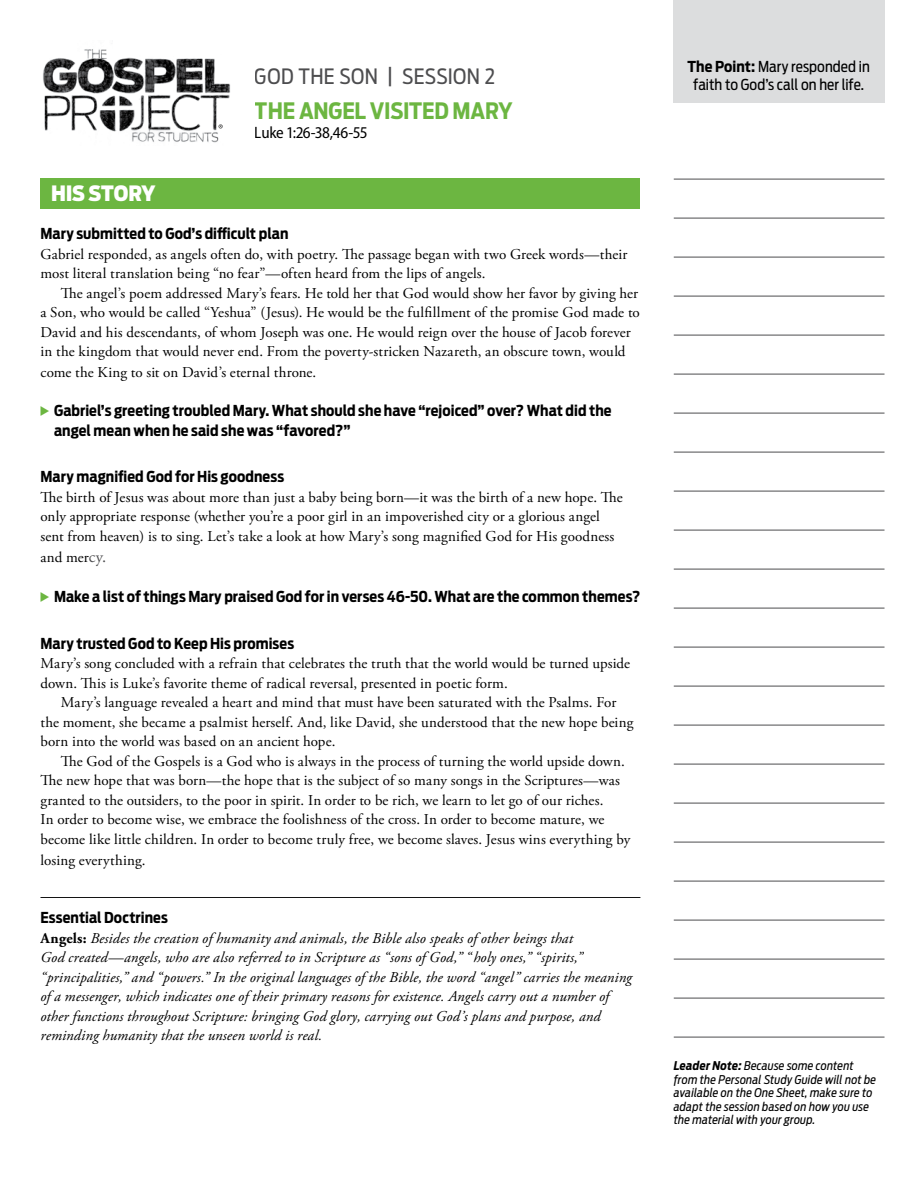
<style>
.page{position:relative;width:918px;height:1188px;background:#fff}
.page>*{position:absolute;margin:0;border:0;box-sizing:border-box;transform-origin:0 0}
.t1{font:700 22.5px "Antenna Cond";letter-spacing:-.01em;color:#6cb641}
.t2{font:21px "Antenna Cond";letter-spacing:.015em;color:#4d4d4f}
.t3{font:900 21px "Antenna Cond";letter-spacing:-.01em;color:#fff}
.t4{font:semi-condensed 16.5px "Myriad Pro";letter-spacing:-.03em;color:#000}
.t5{font:15px/19.5px "Adobe Garamond Pro";letter-spacing:.01em;color:#000}
.t6{font:italic 15px/19.5px "Adobe Garamond Pro";letter-spacing:.005em;color:#000}
.t7{font:700 15px/19.5px "Antenna Cond";letter-spacing:.005em;color:#000}
.t8{font:15px/18px "Antenna Cond";letter-spacing:.005em;color:#000;text-align:center}
.t9{font:italic 12px/13.5px "Antenna Cond";letter-spacing:.015em;color:#000}
.s1{font-size:16.5px;color:#4d4d4f}
.s2{font-weight:700;font-style:normal}
.s3{font-weight:700}
</style>
<div class="page">
<div style="left:673px;top:0;width:212px;height:103px;background:#dcddde"></div>
<hr style="left:674px;top:179px;width:211px;height:1px;background:#4d4d4f">
<hr style="left:674px;top:218px;width:211px;height:1px;background:#4d4d4f">
<hr style="left:674px;top:257px;width:211px;height:1px;background:#4d4d4f">
<hr style="left:674px;top:296px;width:211px;height:1px;background:#4d4d4f">
<hr style="left:674px;top:335px;width:211px;height:1px;background:#4d4d4f">
<hr style="left:674px;top:374px;width:211px;height:1px;background:#4d4d4f">
<hr style="left:674px;top:413px;width:211px;height:1px;background:#4d4d4f">
<hr style="left:674px;top:452px;width:211px;height:1px;background:#4d4d4f">
<hr style="left:674px;top:491px;width:211px;height:1px;background:#4d4d4f">
<hr style="left:674px;top:530px;width:211px;height:1px;background:#4d4d4f">
<hr style="left:674px;top:569px;width:211px;height:1px;background:#4d4d4f">
<hr style="left:674px;top:608px;width:211px;height:1px;background:#4d4d4f">
<hr style="left:674px;top:647px;width:211px;height:1px;background:#4d4d4f">
<hr style="left:674px;top:686px;width:211px;height:1px;background:#4d4d4f">
<hr style="left:674px;top:725px;width:211px;height:1px;background:#4d4d4f">
<hr style="left:674px;top:764px;width:211px;height:1px;background:#4d4d4f">
<hr style="left:674px;top:803px;width:211px;height:1px;background:#4d4d4f">
<hr style="left:674px;top:842px;width:211px;height:1px;background:#4d4d4f">
<hr style="left:674px;top:881px;width:211px;height:1px;background:#4d4d4f">
<hr style="left:674px;top:920px;width:211px;height:1px;background:#4d4d4f">
<hr style="left:674px;top:959px;width:211px;height:1px;background:#4d4d4f">
<hr style="left:674px;top:998px;width:211px;height:1px;background:#4d4d4f">
<hr style="left:674px;top:1037px;width:211px;height:1px;background:#4d4d4f">
<div style="left:40px;top:178px;width:600px;height:31px;background:#6cb641"></div>
<hr style="left:40px;top:897px;width:600px;height:1px;background:#000">
<img style="left:84px;top:49px;width:23px;height:6px">
<img style="left:43px;top:55px;width:187px;height:76px">
<img style="left:113px;top:131px;width:106px;height:12px">
<svg style="left:219px;top:124px;width:4px;height:4px"></svg>
<h2 class="t3" style="left:51px;top:181px;width:106px">HIS STORY</h2>
<h2 class="t2" style="left:255px;top:64px;width:242px">GOD THE SON | SESSION 2</h2>
<h1 class="t1" style="left:255px;top:97px;width:259px">THE ANGEL VISITED MARY</h1>
<p class="t4" style="left:255px;top:124px;width:114px">Luke 1:26-38,46-55</p>
<p class="t7" style="left:40px;top:224px;width:249px">Mary submitted to God’s difficult plan</p>
<p class="t5" style="left:40px;top:245px;width:588px">Gabriel responded, as angels often do, with poetry. The passage began with two Greek words—their most literal translation being “no fear”—often heard from the lips of angels.</p>
<p class="t5" style="left:40px;top:284px;width:601px;text-indent:20px">The angel’s poem addressed Mary’s fears. He told her that God would show her favor by giving her a Son, who would be called “Yeshua” (Jesus). He would be the fulfillment of the promise God made to David and his descendants, of whom Joseph was one. He would reign over the house of Jacob forever in the kingdom that would never end. From the poverty-stricken Nazareth, an obscure town, would</p>
<p class="t5" style="left:40px;top:363px;width:277px">come the King to sit on David’s eternal throne.</p>
<p class="t7" style="left:54px;top:401px;width:559px">Gabriel’s greeting troubled Mary. What should she have “rejoiced” over? What did the angel mean when he said she was “favored?”</p>
<p class="t7" style="left:40px;top:467px;width:245px">Mary magnified God for His goodness</p>
<p class="t5" style="left:40px;top:488px;width:584px">The birth of Jesus was about more than just a baby being born—it was the birth of a new hope. The only appropriate response (whether you’re a poor girl in an impoverished city or a glorious angel sent from heaven) is to sing. Let’s take a look at how Mary’s song magnified God for His goodness</p>
<p class="t5" style="left:40px;top:548px;width:67px">and mer<span class="s1">cy.</span></p>
<p class="t7" style="left:54px;top:587px;width:588px">Make a list of things Mary praised God for in verses 46-50. What are the common themes?</p>
<p class="t7" style="left:40px;top:633px;width:255px">Mary trusted God to Keep His promises</p>
<p class="t5" style="left:40px;top:654px;width:591px">Mary’s song concluded with a refrain that celebrates the truth that the world would be turned upside down. This is Luke’s favorite theme of radical reversal, presented in poetic form.</p>
<p class="t5" style="left:40px;top:693px;width:594px;text-indent:20px">Mary’s language revealed a heart and mind that must have been saturated with the Psalms. For the moment, she became a psalmist herself. And, like David, she understood that the new hope being born into the world was based on an ancient hope.</p>
<p class="t5" style="left:40px;top:752px;width:591px;text-indent:20px">The God of the Gospels is a God who is always in the process of turning the world upside down.<br>The new hope that was born—the hope that is the subject of so many songs in the Scriptures—was granted to the outsiders, to the poor in spirit. In order to be rich, we learn to let go of our riches.<br>In order to become wise, we embrace the foolishness of the cross. In order to become mature, we become like little children. In order to become truly free, we become slaves. Jesus wins everything by</p>
<p class="t5" style="left:40px;top:851px;width:107px">losing everything.</p>
<p class="t7" style="left:40px;top:908px;width:129px">Essential Doctrines</p>
<p class="t6" style="left:40px;top:929px;width:593px"><span class="s2">Angels:</span> Besides the creation of humanity and animals, the Bible also speaks of other beings that<br>God created—angels, who are also referred to in Scripture as “sons of God,” “holy ones,” “spirits,” “principalities,” and “powers.” In the original languages of the Bible, the word “angel” carries the meaning of a messenger, which indicates one of their primary reasons for existence. Angels carry out a number of other functions throughout Scripture: bringing God glory, carrying out God’s plans and purpose, and reminding humanity that the unseen world is real.</p>
<p class="t8" style="left:688px;top:57px;width:184px"><span class="s3">The Point:</span> Mary responded in faith to God’s call on her life.</p>
<p class="t9" style="left:674px;top:1059px;width:204px"><span class="s3">Leader Note:</span> Because some content from the Personal Study Guide will not be available on the One Sheet, make sure to adapt the session based on how you use the material with your group.</p>
</div>
